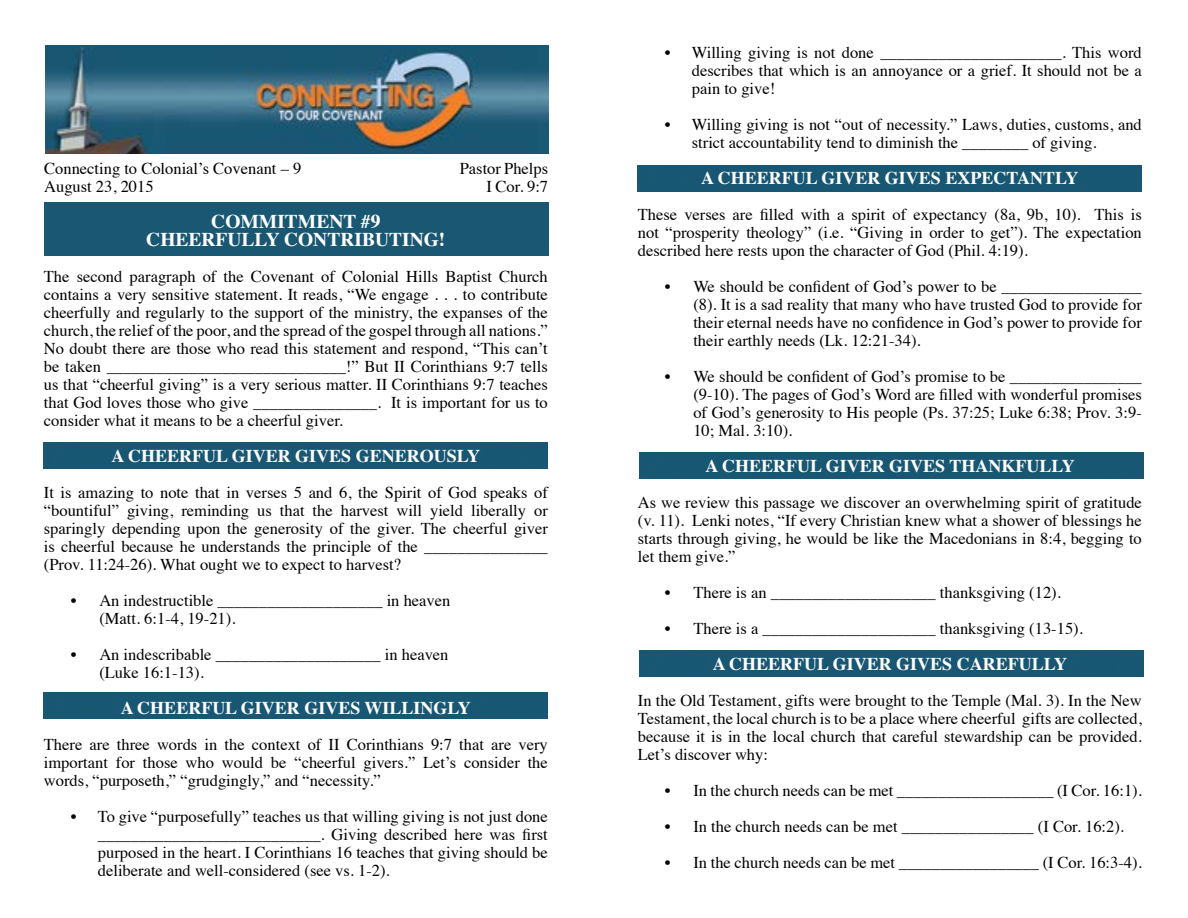
<style>
.page{position:relative;width:1188px;height:918px;background:#fff}
.page>*{position:absolute;margin:0;border:0;box-sizing:border-box;transform-origin:0 0}
.t1{font:700 19.5px/18px "Times";color:#fff;text-align:center}
.t2{font:700 18px "Times";color:#fff}
.t3{font:16.5px/18px "Times";color:#000;text-align:justify}
</style>
<div class="page">
<div style="left:639px;top:651px;width:504px;height:26px;background:#185773"></div>
<div style="left:638px;top:166px;width:504px;height:26px;background:#185773"></div>
<div style="left:44px;top:693px;width:504px;height:26px;background:#185773"></div>
<div style="left:639px;top:453px;width:504px;height:26px;background:#185773"></div>
<div style="left:44px;top:443px;width:504px;height:26px;background:#185773"></div>
<img style="left:45px;top:45px;width:503px;height:108px">
<div style="left:44px;top:203px;width:504px;height:52px;background:#195773"></div>
<p class="t3" style="left:44px;top:158px;width:259px">Connecting to Colonial’s Covenant – 9</p>
<p class="t3" style="left:460px;top:158px;width:90px">Pastor Phelps</p>
<p class="t3" style="left:44px;top:176px;width:111px">August 23, 2015</p>
<p class="t3" style="left:487px;top:176px;width:63px">I Cor. 9:7</p>
<p class="t1" style="left:146px;top:210px;width:301px">COMMITMENT #9<br>CHEERFULLY CONTRIBUTING!</p>
<p class="t3" style="left:44px;top:266px;width:506px">The second paragraph of the Covenant of Colonial Hills Baptist Church contains a very sensitive statement. It reads, “We engage . . . to contribute cheerfully and regularly to the support of the ministry, the expanses of the church, the relief of the poor, and the spread of the gospel through all nations.” No doubt there are those who read this statement and respond, “This can’t be taken _____________________________!” But II Corinthians 9:7 tells us that “cheerful giving” is a very serious matter. II Corinthians 9:7 teaches that God loves those who give _______________. It is important for us to consider what it means to be a cheerful giver.</p>
<p class="t2" style="left:112px;top:439px;width:370px">A CHEERFUL GIVER GIVES GENEROUSLY</p>
<p class="t3" style="left:44px;top:482px;width:506px">It is amazing to note that in verses 5 and 6, the Spirit of God speaks of “bountiful” giving, reminding us that the harvest will yield liberally or sparingly depending upon the generosity of the giver. The cheerful giver is cheerful because he understands the principle of the _______________ (Prov. 11:24-26). What ought we to expect to harvest?</p>
<p class="t3" style="left:99px;top:590px;width:353px;text-indent:-28px">• An indestructible ____________________ in heaven (Matt. 6:1-4, 19-21).</p>
<p class="t3" style="left:99px;top:644px;width:351px;text-indent:-28px">• An indescribable ____________________ in heaven (Luke 16:1-13).</p>
<p class="t2" style="left:121px;top:691px;width:352px">A CHEERFUL GIVER GIVES WILLINGLY</p>
<p class="t3" style="left:44px;top:734px;width:506px">There are three words in the context of II Corinthians 9:7 that are very important for those who would be “cheerful givers.” Let’s consider the words, “purposeth,” “grudgingly,” and “necessity.”</p>
<p class="t3" style="left:98px;top:806px;width:452px;text-indent:-27px">• To give “purposefully” teaches us that willing giving is not just done ___________________________. Giving described here was first purposed in the heart. I Corinthians 16 teaches that giving should be deliberate and well-considered (see vs. 1-2).</p>
<p class="t3" style="left:692px;top:42px;width:452px;text-indent:-27px">• Willing giving is not done ______________________. This word describes that which is an annoyance or a grief. It should not be a pain to give!</p>
<p class="t3" style="left:692px;top:114px;width:452px;text-indent:-27px">• Willing giving is not “out of necessity.” Laws, duties, customs, and strict accountability tend to diminish the ________ of giving.</p>
<p class="t2" style="left:701px;top:160px;width:379px">A CHEERFUL GIVER GIVES EXPECTANTLY</p>
<p class="t3" style="left:638px;top:204px;width:506px">These verses are filled with a spirit of expectancy (8a, 9b, 10). This is not “prosperity theology” (i.e. “Giving in order to get”). The expectation described here rests upon the character of God (Phil. 4:19).</p>
<p class="t3" style="left:693px;top:276px;width:450px;text-indent:-28px">• We should be confident of God’s power to be _________________ (8). It is a sad reality that many who have trusted God to provide for their eternal needs have no confidence in God’s power to provide for their earthly needs (Lk. 12:21-34).</p>
<p class="t3" style="left:693px;top:366px;width:450px;text-indent:-28px">• We should be confident of God’s promise to be ________________ (9-10). The pages of God’s Word are filled with wonderful promises of God’s generosity to His people (Ps. 37:25; Luke 6:38; Prov. 3:9- 10; Mal. 3:10).</p>
<p class="t2" style="left:706px;top:448px;width:371px">A CHEERFUL GIVER GIVES THANKFULLY</p>
<p class="t3" style="left:638px;top:492px;width:506px">As we review this passage we discover an overwhelming spirit of gratitude (v. 11). Lenki notes, “If every Christian knew what a shower of blessings he starts through giving, he would be like the Macedonians in 8:4, begging to let them give.”</p>
<p class="t3" style="left:665px;top:582px;width:398px">• There is an ____________________ thanksgiving (12).</p>
<p class="t3" style="left:665px;top:618px;width:420px">• There is a _____________________ thanksgiving (13-15).</p>
<p class="t2" style="left:713px;top:646px;width:356px">A CHEERFUL GIVER GIVES CAREFULLY</p>
<p class="t3" style="left:638px;top:690px;width:506px">In the Old Testament, gifts were brought to the Temple (Mal. 3). In the New Testament, the local church is to be a place where cheerful gifts are collected, because it is in the local church that careful stewardship can be provided.<br>Let’s discover why:</p>
<p class="t3" style="left:665px;top:780px;width:478px">• In the church needs can be met ___________________ (I Cor. 16:1).</p>
<p class="t3" style="left:665px;top:816px;width:461px">• In the church needs can be met ________________ (I Cor. 16:2).</p>
<p class="t3" style="left:665px;top:852px;width:479px">• In the church needs can be met _________________ (I Cor. 16:3-4).</p>
</div>
